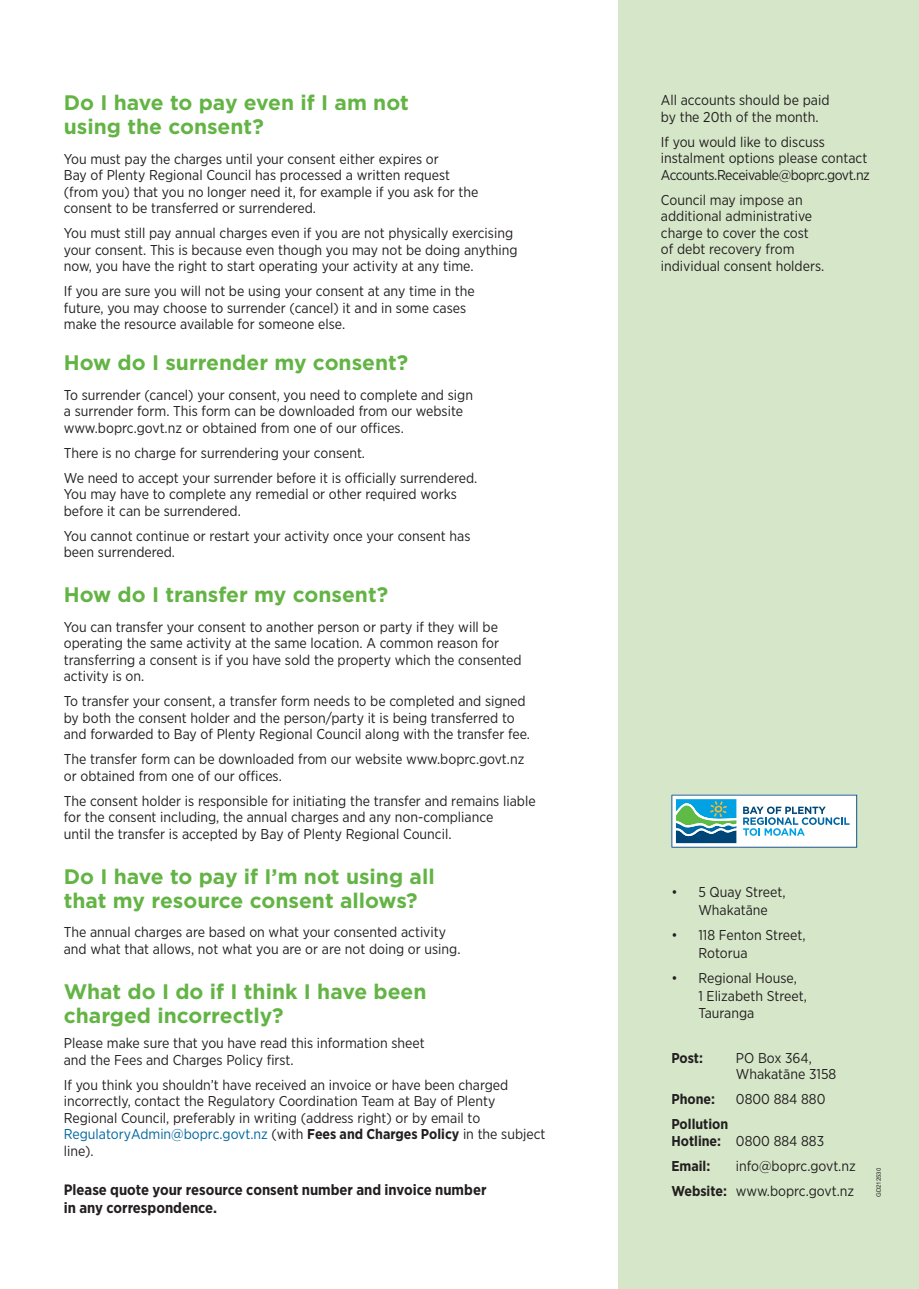
<style>
.page{position:relative;width:919px;height:1289px;background:#fff}
.page>*{position:absolute;margin:0;border:0;box-sizing:border-box;transform-origin:0 0}
.Subheading_1_PMS_368{font:700 21px/24px "Gotham";color:#63b445}
.Body_copy{font:700 21px/24px "Gotham";color:#63b445}
.Body_copy-2{font:700 15px/18px "Gotham Narrow";color:#231f20}
.Body_copy-3{font:14.25px/16.5px "Gotham Narrow";color:#231f20}
.Body_copy-4{font:700 14.25px/16.5px "Gotham Narrow";color:#231f20}
.Heading{font:6px "Arial";color:#231f20}
.s1{color:#0166a0}
.s2{font-weight:700}
.s3{font-weight:400}
</style>
<div class="page">
<div style="left:618px;top:0;width:300px;height:1288px;background:#d6e7c9"></div>
<svg style="left:671px;top:794px;width:186px;height:53px;background:#afd2dc"></svg>
<p class="Subheading_1_PMS_368" style="left:64px;top:91px;width:347px">Do I have to pay even if I am not using the consent?</p>
<p class="Body_copy-3" style="left:64px;top:150px;width:416px">You must pay the charges until your consent either expires or<br>Bay of Plenty Regional Council has processed a written request (from you) that you no longer need it, for example if you ask for the consent to be transferred or surrendered.</p>
<p class="Body_copy-3" style="left:64px;top:225px;width:455px">You must still pay annual charges even if you are not physically exercising your consent. This is because even though you may not be doing anything now, you have the right to start operating your activity at any time.</p>
<p class="Body_copy-3" style="left:64px;top:283px;width:412px">If you are sure you will not be using your consent at any time in the future, you may choose to surrender (cancel) it and in some cases make the resource available for someone else.</p>
<p class="Subheading_1_PMS_368" style="left:64px;top:351px;width:346px">How do I surrender my consent?</p>
<p class="Body_copy-3" style="left:64px;top:386px;width:410px">To surrender (cancel) your consent, you need to complete and sign a surrender form. This form can be downloaded from our website www.boprc.govt.nz or obtained from one of our offices.</p>
<p class="Body_copy-3" style="left:64px;top:444px;width:303px">There is no charge for surrendering your consent.</p>
<p class="Body_copy-3" style="left:64px;top:469px;width:415px">We need to accept your surrender before it is officially surrendered.<br>You may have to complete any remedial or other required works before it can be surrendered.</p>
<p class="Body_copy-3" style="left:64px;top:527px;width:408px">You cannot continue or restart your activity once your consent has been surrendered.</p>
<p class="Subheading_1_PMS_368" style="left:64px;top:583px;width:326px">How do I transfer my consent?</p>
<p class="Body_copy-3" style="left:64px;top:618px;width:459px">You can transfer your consent to another person or party if they will be operating the same activity at the same location. A common reason for transferring a consent is if you have sold the property which the consented activity is on.</p>
<p class="Body_copy-3" style="left:64px;top:692px;width:467px">To transfer your consent, a transfer form needs to be completed and signed by both the consent holder and the person/party it is being transferred to and forwarded to Bay of Plenty Regional Council along with the transfer fee.</p>
<p class="Body_copy-3" style="left:64px;top:750px;width:462px">The transfer form can be downloaded from our website www.boprc.govt.nz or obtained from one of our offices.</p>
<p class="Body_copy-3" style="left:64px;top:792px;width:473px">The consent holder is responsible for initiating the transfer and remains liable for the consent including, the annual charges and any non-compliance<br>until the transfer is accepted by Bay of Plenty Regional Council.</p>
<p class="Subheading_1_PMS_368" style="left:64px;top:864px;width:372px">Do I have to pay if I’m not using all that my resource consent allows?</p>
<p class="Body_copy-3" style="left:64px;top:923px;width:398px">The annual charges are based on what your consented activity and what that allows, not what you are or are not doing or using.</p>
<p class="Body_copy" style="left:64px;top:979px;width:364px">What do I do if I think I have been charged incorrectly?</p>
<p class="Body_copy-3" style="left:64px;top:1034px;width:362px">Please make sure that you have read this information sheet and the Fees and Charges Policy first.</p>
<p class="Body_copy-3" style="left:64px;top:1076px;width:483px">If you think you shouldn’t have received an invoice or have been charged incorrectly, contact the Regulatory Coordination Team at Bay of Plenty Regional Council, preferably in writing (address right) or by email to <span class="s1">RegulatoryAdmin@boprc.govt.nz</span> (with <span class="s2">Fees and Charges Policy</span> in the subject line).</p>
<p class="Body_copy-2" style="left:64px;top:1180px;width:424px">Please quote your resource consent number and invoice number in any correspondence.</p>
<p class="Body_copy-3" style="left:660px;top:91px;width:170px">All accounts should be paid by the 20th of the month.</p>
<p class="Body_copy-3" style="left:660px;top:133px;width:210px">If you would like to discuss instalment options please contact<br>Accounts.Receivable@boprc.govt.nz</p>
<p class="Body_copy-3" style="left:660px;top:191px;width:165px">Council may impose an additional administrative charge to cover the cost of debt recovery from individual consent holders.</p>
<p class="Body_copy-3" style="left:698px;top:883px;width:89px;line-height:17.2px;text-indent:-27px">• 5 Quay Street,<br>Whakatāne</p>
<p class="Body_copy-3" style="left:698px;top:926px;width:109px;line-height:17.2px;text-indent:-27px">• 118 Fenton Street,<br>Rotorua</p>
<p class="Body_copy-3" style="left:698px;top:969px;width:110px;line-height:17.2px;text-indent:-27px">• Regional House,<br>1 Elizabeth Street,<br>Tauranga</p>
<p class="Body_copy-4" style="left:671px;top:1049px;width:33px">Post:</p>
<p class="Body_copy-3" style="left:735px;top:1049px;width:102px">PO Box 364,<br>Whakatāne 3158</p>
<p class="Body_copy-4" style="left:671px;top:1090px;width:45px">Phone:</p>
<p class="Body_copy-3" style="left:735px;top:1090px;width:91px">0800 884 880</p>
<p class="Body_copy-4" style="left:671px;top:1115px;width:154px">Pollution<br>Hotline: <span class="s3">0800 884 883</span></p>
<p class="Body_copy-4" style="left:671px;top:1157px;width:40px">Email:</p>
<p class="Body_copy-3" style="left:735px;top:1157px;width:121px">info@boprc.govt.nz</p>
<p class="Body_copy-3" style="left:671px;top:1182px;width:184px"><span class="s2">Website:</span> www.boprc.govt.nz</p>
<p class="Heading" style="left:874px;top:1196px;width:31px;rotate:-90deg">GD212530</p>
</div>
